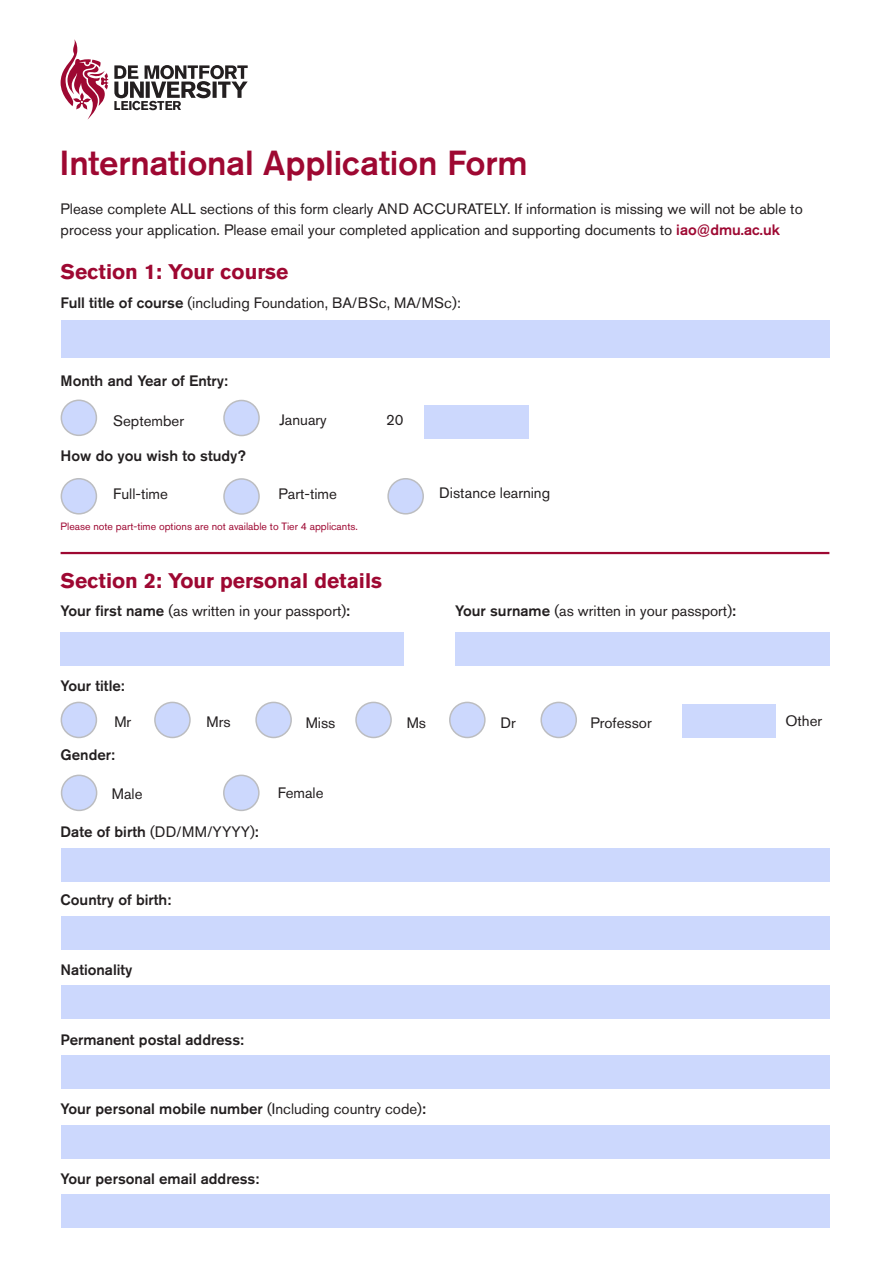
<style>
.page{position:relative;width:893px;height:1263px;background:#fff}
.page>*{position:absolute;margin:0;border:0;box-sizing:border-box;transform-origin:0 0}
.t1{font:500 34.5px "Akzidenz Grotesk Pro";letter-spacing:-.005em;color:#9e0832}
.t2{font:700 21px "Akzidenz Grotesk Pro";color:#9e0832}
.t3{font:15px/21px "Akzidenz Grotesk Pro";color:#231f20}
.t4{font:500 15px "Akzidenz Grotesk Pro";color:#231f20}
.t5{font:10.5px "Akzidenz Grotesk Pro";color:#9e0832}
.s1{font-weight:500;color:#9e0832}
.s2{font-weight:500}
.s3{font-weight:400}
</style>
<div class="page">
<svg style="left:61px;top:39px;width:47px;height:81px"></svg>
<svg style="left:114px;top:65px;width:134px;height:45px"></svg>
<div style="left:61px;top:320px;width:768px;height:37px;background:#ccd8fd"></div>
<div style="left:61px;top:400px;width:35px;height:35px;background:#ccd8fd;border-radius:50%"></div>
<div style="left:61px;top:399px;width:36px;height:37px;border:2px solid #bcbdc0;border-radius:50%"></div>
<div style="left:224px;top:400px;width:35px;height:36px;background:#ccd8fd;border-radius:50%"></div>
<div style="left:223px;top:400px;width:37px;height:36px;border:2px solid #bcbdc0;border-radius:50%"></div>
<div style="left:424px;top:405px;width:104px;height:33px;background:#ccd8fd"></div>
<div style="left:388px;top:479px;width:35px;height:35px;background:#ccd8fd;border-radius:50%"></div>
<div style="left:387px;top:478px;width:37px;height:36px;border:2px solid #bcbdc0;border-radius:50%"></div>
<div style="left:61px;top:479px;width:35px;height:35px;background:#ccd8fd;border-radius:50%"></div>
<div style="left:61px;top:478px;width:36px;height:36px;border:2px solid #bcbdc0;border-radius:50%"></div>
<div style="left:224px;top:479px;width:35px;height:35px;background:#ccd8fd;border-radius:50%"></div>
<div style="left:223px;top:478px;width:37px;height:37px;border:2px solid #bcbdc0;border-radius:50%"></div>
<div style="left:61px;top:632px;width:343px;height:34px;background:#ccd8fd"></div>
<div style="left:455px;top:632px;width:374px;height:34px;background:#ccd8fd"></div>
<div style="left:61px;top:702px;width:35px;height:35px;background:#ccd8fd;border-radius:50%"></div>
<div style="left:61px;top:702px;width:36px;height:36px;border:2px solid #bcbdc0;border-radius:50%"></div>
<div style="left:155px;top:702px;width:35px;height:35px;background:#ccd8fd;border-radius:50%"></div>
<div style="left:154px;top:702px;width:37px;height:36px;border:2px solid #bcbdc0;border-radius:50%"></div>
<div style="left:256px;top:702px;width:35px;height:35px;background:#ccd8fd;border-radius:50%"></div>
<div style="left:255px;top:702px;width:37px;height:36px;border:2px solid #bcbdc0;border-radius:50%"></div>
<div style="left:356px;top:702px;width:35px;height:35px;background:#ccd8fd;border-radius:50%"></div>
<div style="left:355px;top:702px;width:37px;height:36px;border:2px solid #bcbdc0;border-radius:50%"></div>
<div style="left:450px;top:702px;width:35px;height:35px;background:#ccd8fd;border-radius:50%"></div>
<div style="left:449px;top:702px;width:37px;height:36px;border:2px solid #bcbdc0;border-radius:50%"></div>
<div style="left:541px;top:702px;width:35px;height:35px;background:#ccd8fd;border-radius:50%"></div>
<div style="left:540px;top:702px;width:37px;height:36px;border:2px solid #bcbdc0;border-radius:50%"></div>
<div style="left:682px;top:704px;width:93px;height:33px;background:#ccd8fd"></div>
<div style="left:62px;top:775px;width:35px;height:35px;background:#ccd8fd;border-radius:50%"></div>
<div style="left:61px;top:774px;width:36px;height:37px;border:2px solid #bcbdc0;border-radius:50%"></div>
<div style="left:224px;top:775px;width:35px;height:35px;background:#ccd8fd;border-radius:50%"></div>
<div style="left:223px;top:774px;width:37px;height:37px;border:2px solid #bcbdc0;border-radius:50%"></div>
<div style="left:61px;top:848px;width:768px;height:33px;background:#ccd8fd"></div>
<div style="left:61px;top:916px;width:768px;height:33px;background:#ccd8fd"></div>
<div style="left:61px;top:1055px;width:768px;height:33px;background:#ccd8fd"></div>
<div style="left:61px;top:1125px;width:768px;height:33px;background:#ccd8fd"></div>
<div style="left:61px;top:1195px;width:768px;height:33px;background:#ccd8fd"></div>
<div style="left:61px;top:986px;width:768px;height:33px;background:#ccd8fd"></div>
<hr style="left:61px;top:552px;width:768px;height:2px;background:#9e0832">
<p class="t1" style="left:60px;top:140px;width:470px">International Application Form</p>
<p class="t3" style="left:61px;top:198px;width:744px">Please complete ALL sections of this form clearly AND ACCURATELY. If information is missing we will not be able to process your application. Please email your completed application and supporting documents to <span class="s1">iao@dmu.ac.uk</span></p>
<p class="t2" style="left:61px;top:258px;width:229px">Section 1: Your course</p>
<p class="t3" style="left:61px;top:292px;width:402px"><span class="s2">Full title of course</span> (including Foundation, BA/BSc, MA/MSc):</p>
<p class="t4" style="left:61px;top:371px;width:169px">Month and Year of Entry:</p>
<p class="t3" style="left:113px;top:410px;width:72px">September</p>
<p class="t3" style="left:279px;top:410px;width:49px">January</p>
<p class="t3" style="left:386px;top:409px;width:19px">20</p>
<p class="t4" style="left:61px;top:446px;width:187px">How do you wish to study?</p>
<p class="t3" style="left:113px;top:483px;width:56px">Full-time</p>
<p class="t3" style="left:279px;top:483px;width:60px">Part-time</p>
<p class="t3" style="left:439px;top:483px;width:112px">Distance learning</p>
<p class="t5" style="left:61px;top:520px;width:299px">Please note part-time options are not available to Tier 4 applicants.</p>
<p class="t2" style="left:61px;top:567px;width:323px">Section 2: Your personal details</p>
<p class="t3" style="left:61px;top:600px;width:291px"><span class="s2">Your first name</span> (as written in your passport)<span class="s2">:</span></p>
<p class="t3" style="left:455px;top:600px;width:282px"><span class="s2">Your surname</span> (as written in your passport)<span class="s2">:</span></p>
<p class="t4" style="left:61px;top:676px;width:66px">Your title:</p>
<p class="t3" style="left:114px;top:711px;width:18px">Mr</p>
<p class="t3" style="left:207px;top:711px;width:26px">Mrs</p>
<p class="t4" style="left:61px;top:745px;width:56px">Gender:</p>
<p class="t3" style="left:112px;top:783px;width:32px">Male</p>
<p class="t4" style="left:61px;top:822px;width:200px">Date of birth <span class="s3">(DD/MM/YYYY)</span>:</p>
<p class="t3" style="left:306px;top:712px;width:31px">Miss</p>
<p class="t3" style="left:407px;top:712px;width:21px">Ms</p>
<p class="t3" style="left:500px;top:712px;width:17px">Dr</p>
<p class="t3" style="left:590px;top:712px;width:63px">Professor</p>
<p class="t3" style="left:785px;top:710px;width:38px">Other</p>
<p class="t3" style="left:278px;top:782px;width:47px">Female</p>
<p class="t4" style="left:61px;top:890px;width:112px">Country of birth:</p>
<p class="t4" style="left:61px;top:960px;width:73px">Nationality</p>
<p class="t4" style="left:61px;top:1030px;width:185px">Permanent postal address:</p>
<p class="t4" style="left:61px;top:1099px;width:367px">Your personal mobile number <span class="s3">(Including country code)</span>:</p>
<p class="t4" style="left:61px;top:1169px;width:200px">Your personal email address:</p>
</div>
